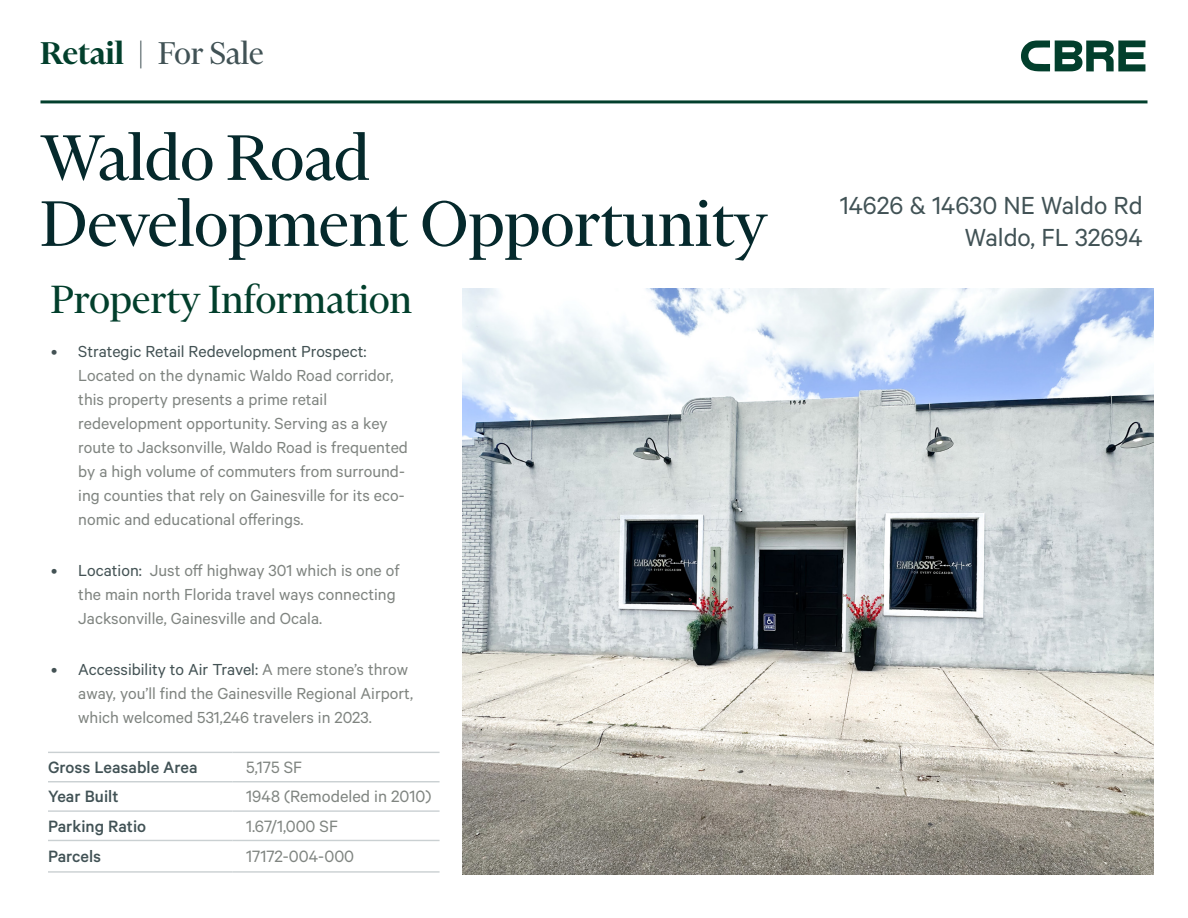
<style>
.page{position:relative;width:1188px;height:918px;background:#fff}
.page>*{position:absolute;margin:0;border:0;box-sizing:border-box;transform-origin:0 0}
.Heading_Large{font:73.5px/66px "Financier Display";color:#05292c}
.Heading_Small{font:45px "Financier Display";color:#023f2c}
.t1{font:36px "Financier Display";color:#415255}
.t2{font:27.75px "Calibre";color:#415255}
.Table_Content{font:18.45px "Calibre";color:#808581}
.Table_Content_Bold{font:500 18.45px "Calibre";color:#415255}
.t3{font:18px/24px "Calibre";color:#7f8480}
.s1{font-weight:600;color:#023f2c}
.s2{color:#435254}
</style>
<div class="page">
<img style="left:462px;top:288px;width:692px;height:587px">
<svg style="left:1021px;top:40px;width:124px;height:31px"></svg>
<hr style="left:40px;top:100px;width:1108px;height:3px;background:#023f2c">
<hr style="left:48px;top:752px;width:185px;height:1px;background:#cad0d2">
<hr style="left:233px;top:752px;width:207px;height:1px;background:#cad0d2">
<hr style="left:48px;top:781px;width:185px;height:1px;background:#cad0d2">
<hr style="left:233px;top:781px;width:207px;height:1px;background:#cad0d2">
<hr style="left:48px;top:810px;width:185px;height:2px;background:#cad0d2">
<hr style="left:233px;top:810px;width:207px;height:2px;background:#cad0d2">
<hr style="left:48px;top:840px;width:185px;height:1px;background:#cad0d2">
<hr style="left:233px;top:840px;width:207px;height:1px;background:#cad0d2">
<hr style="left:48px;top:871px;width:185px;height:2px;background:#cad0d2">
<hr style="left:233px;top:871px;width:207px;height:2px;background:#cad0d2">
<p class="t1" style="left:40px;top:34px;width:225px"><span class="s1">Retail</span> | For Sale</p>
<p class="Heading_Large" style="left:40px;top:124px;width:729px">Waldo Road<br>Development Opportunity</p>
<p class="Heading_Small" style="left:51px;top:276px;width:363px">Property Information</p>
<p class="t3" style="left:78px;top:339px;width:331px;text-indent:-27px"><span class="s2">• Strategic Retail Redevelopment Prospect:<br></span>Located on the dynamic Waldo Road corridor, this property presents a prime retail redevelopment opportunity. Serving as a key route to Jacksonville, Waldo Road is frequented by a high volume of commuters from surround&shy;ing counties that rely on Gainesville for its eco&shy;nomic and educational offerings.</p>
<p class="t3" style="left:78px;top:558px;width:323px;text-indent:-27px"><span class="s2">• Location:</span> Just off highway 301 which is one of the main north Florida travel ways connecting<br>Jacksonville, Gainesville and Ocala.</p>
<p class="t3" style="left:78px;top:657px;width:336px;text-indent:-27px"><span class="s2">• Accessibility to Air Travel:</span> A mere stone’s throw away, you’ll find the Gainesville Regional Airport, which welcomed 531,246 travelers in 2023.</p>
<p class="Table_Content_Bold" style="left:48px;top:757px;width:151px">Gross Leasable Area</p>
<p class="Table_Content" style="left:246px;top:757px;width:58px">5,175 SF</p>
<p class="Table_Content_Bold" style="left:48px;top:786px;width:72px">Year Built</p>
<p class="Table_Content" style="left:246px;top:786px;width:187px">1948 (Remodeled in 2010)</p>
<p class="Table_Content_Bold" style="left:48px;top:815px;width:100px">Parking Ratio</p>
<p class="Table_Content" style="left:246px;top:815px;width:93px">1.67/1,000 SF</p>
<p class="Table_Content_Bold" style="left:48px;top:846px;width:55px">Parcels</p>
<p class="Table_Content" style="left:246px;top:846px;width:110px">17172-004-000</p>
<p class="t2" style="left:840px;top:189px;width:304px">14626 &amp; 14630 NE Waldo Rd</p>
<p class="t2" style="left:965px;top:221px;width:179px">Waldo, FL 32694</p>
</div>
